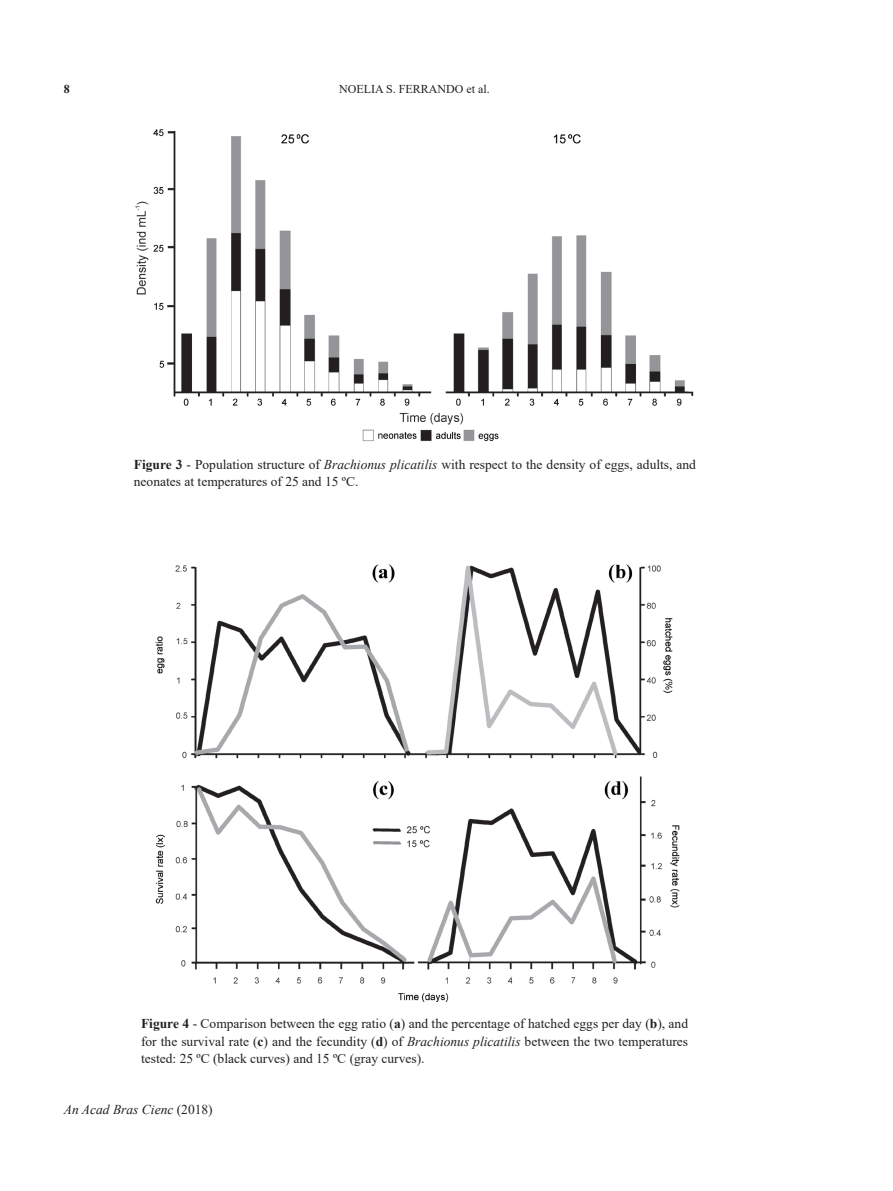
<style>
.page{position:relative;width:893px;height:1191px;background:#fff}
.page>*{position:absolute;margin:0;border:0;box-sizing:border-box;transform-origin:0 0}
.legenda{font:13.5px/17.5px "Times New Roman";color:#231f20;text-align:justify}
.t1{font:italic 13.5px "Times New Roman";color:#231f20}
.t2{font:12px "Times New Roman";color:#231f20}
.t3{font:700 12px "Times New Roman";color:#231f20}
.s1{font-weight:700}
.s2{font-style:italic}
.s3{font-style:normal}
.s4{font-weight:700;font-style:normal;color:#fff}
.s5{font-style:normal;color:#fff}
</style>
<div class="page">
<img style="left:135px;top:129px;width:559px;height:313px">
<img style="left:155px;top:564px;width:525px;height:438px">
<p class="t3" style="left:64px;top:81px;width:7px">8</p>
<p class="t2" style="left:339px;top:81px;width:152px">NOELIA S. FERRANDO et al.</p>
<p class="legenda" style="left:134px;top:455px;width:564px"><span class="s1">Figure 3</span> - Population structure of <span class="s2">Brachionus plicatilis</span> with respect to the density of eggs, adults, and neonates at temperatures of 25 and 15 ºC.</p>
<p class="legenda" style="left:141px;top:1014px;width:549px"><span class="s1">Figure 4</span> - Comparison between the egg ratio (<span class="s1">a</span>) and the percentage of hatched eggs per day (<span class="s1">b</span>), and for the survival rate (<span class="s1">c</span>) and the fecundity (<span class="s1">d</span>) of <span class="s2">Brachionus plicatilis</span> between the two temperatures tested: 25 ºC (black curves) and 15 ºC (gray curves).</p>
<p class="t1" style="left:64px;top:1100px;width:186px">An Acad Bras Cienc <span class="s3">(2018)</span> <span class="s4">90</span> <span class="s5">(2)</span></p>
</div>
